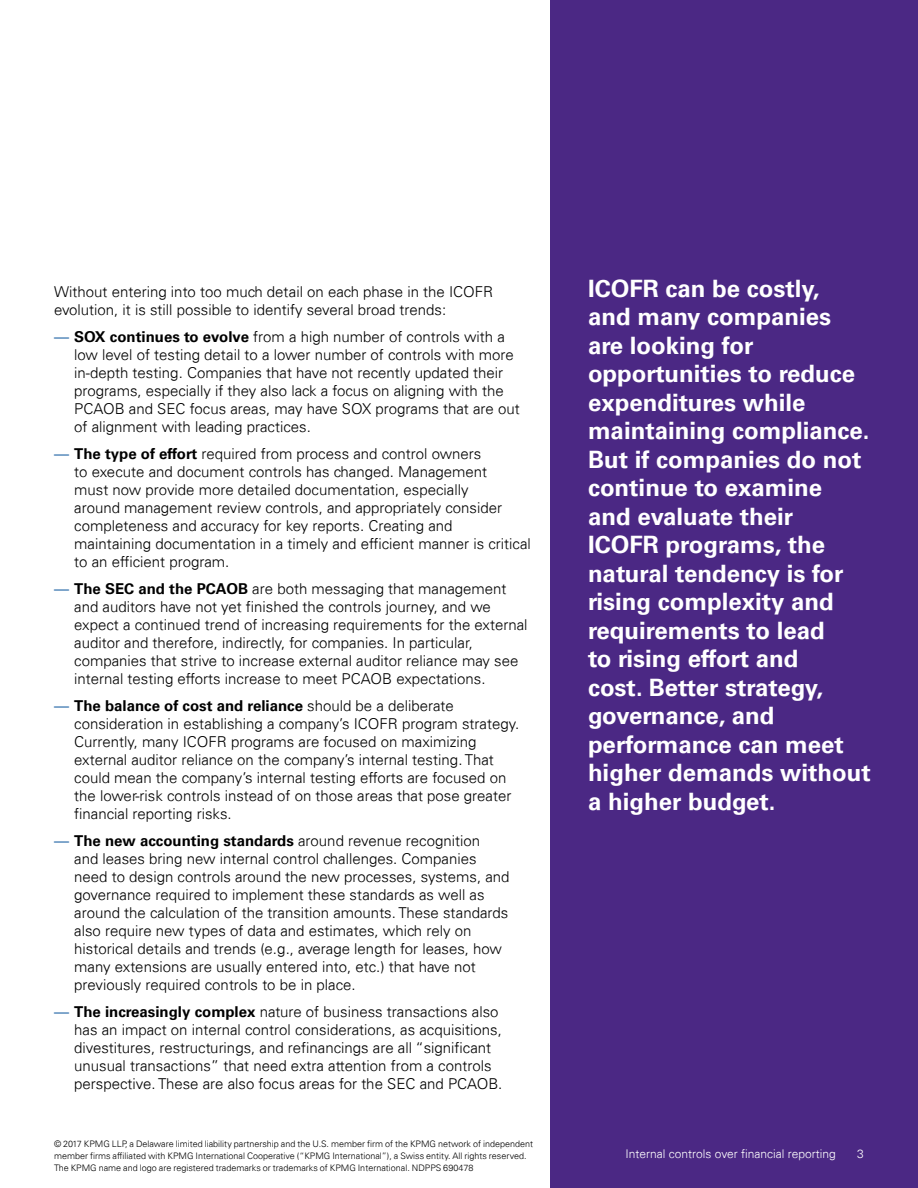
<style>
.page{position:relative;width:918px;height:1188px;background:#fff}
.page>*{position:absolute;margin:0;border:0;box-sizing:border-box;transform-origin:0 0}
.t1{font:700 24px/28.5px "Univers 65";color:#fff}
.t2{font:300 15px/18px "Univers 45";color:#000}
.t3{font:700 15px "Univers 65";color:#000}
.t4{font:300 12px "Univers 45";color:#fff}
.t5{font:300 9px/12px "Univers 45";color:#000}
.s1{color:#004e98}
.s2{font-family:"Univers 65";font-weight:700}
.s3{font-family:"Univers 45";font-weight:300;color:#004e98}
.s4{font-family:"Univers 45";font-weight:300}
</style>
<div class="page">
<div style="left:551px;top:0;width:367px;height:1188px;background:#4b2884"></div>
<p class="t2" style="left:54px;top:283px;width:441px">Without entering into too much detail on each phase in the ICOFR evolution, it is still possible to identify several broad trends:</p>
<p class="t2" style="left:74px;top:328px;width:447px;text-indent:-20px"><span class="s1">—</span> <span class="s2">SOX continues to evolve</span> from a high number of controls with a low level of testing detail to a lower number of controls with more in-depth testing. Companies that have not recently updated their programs, especially if they also lack a focus on aligning with the PCAOB and SEC focus areas, may have SOX programs that are out of alignment with leading practices.</p>
<p class="t2" style="left:74px;top:445px;width:458px;text-indent:-20px"><span class="s1">—</span> <span class="s2">The type of effort</span> required from process and control owners<br>to execute and document controls has changed. Management<br>must now provide more detailed documentation, especially<br>around management review controls, and appropriately consider completeness and accuracy for key reports. Creating and maintaining documentation in a timely and efficient manner is critical to an efficient program.</p>
<p class="t2" style="left:74px;top:580px;width:455px;text-indent:-20px"><span class="s1">—</span> <span class="s2">The SEC and the PCAOB</span> are both messaging that management and auditors have not yet finished the controls journey, and we expect a continued trend of increasing requirements for the external auditor and therefore, indirectly, for companies. In particular, companies that strive to increase external auditor reliance may see internal testing efforts increase to meet PCAOB expectations.</p>
<p class="t3" style="left:54px;top:697px;width:401px"><span class="s3">—</span> The balance of cost and reliance <span class="s4">should be a deliberate</span></p>
<p class="t2" style="left:74px;top:715px;width:447px">consideration in establishing a company’s ICOFR program strategy.<br>Currently, many ICOFR programs are focused on maximizing external auditor reliance on the company’s internal testing. That could mean the company’s internal testing efforts are focused on the lower-risk controls instead of on those areas that pose greater financial reporting risks.</p>
<p class="t3" style="left:54px;top:832px;width:428px"><span class="s3">—</span> The new accounting standards <span class="s4">around revenue recognition</span></p>
<p class="t2" style="left:74px;top:850px;width:437px">and leases bring new internal control challenges. Companies need to design controls around the new processes, systems, and governance required to implement these standards as well as around the calculation of the transition amounts. These standards also require new types of data and estimates, which rely on historical details and trends (e.g., average length for leases, how many extensions are usually entered into, etc.) that have not previously required controls to be in place.</p>
<p class="t2" style="left:74px;top:1003px;width:430px;text-indent:-20px"><span class="s1">—</span> <span class="s2">The increasingly complex</span> nature of business transactions also has an impact on internal control considerations, as acquisitions, divestitures, restructurings, and refinancings are all “significant unusual transactions” that need extra attention from a controls perspective. These are also focus areas for the SEC and PCAOB.</p>
<p class="t5" style="left:54px;top:1138px;width:481px">© 2017 KPMG LLP, a Delaware limited liability partnership and the U.S. member firm of the KPMG network of independent member firms affiliated with KPMG International Cooperative (“KPMG International”), a Swiss entity. All rights reserved.<br>The KPMG name and logo are registered trademarks or trademarks of KPMG International. NDPPS 690478</p>
<p class="t1" style="left:588px;top:274px;width:284px">ICOFR can be costly,<br>and many companies are looking for opportunities to reduce expenditures while maintaining compliance.<br>But if companies do not continue to examine and evaluate their<br>ICOFR programs, the natural tendency is for rising complexity and requirements to lead<br>to rising effort and<br>cost. Better strategy, governance, and performance can meet higher demands without a higher budget.</p>
<p class="t4" style="left:626px;top:1147px;width:212px">Internal controls over financial reporting</p>
<p class="t4" style="left:857px;top:1147px;width:8px">3</p>
</div>
